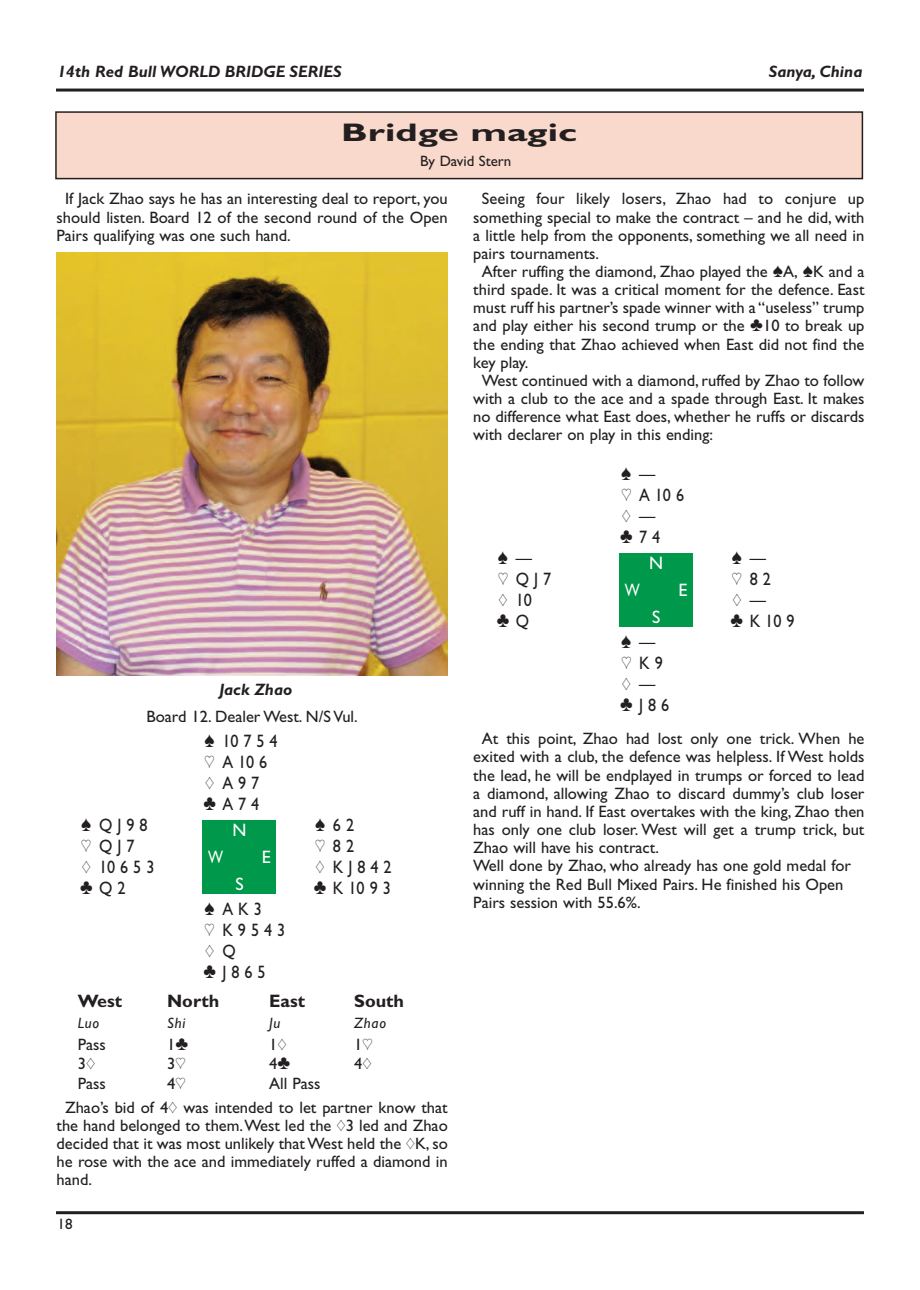
<style>
.page{position:relative;width:920px;height:1290px;background:#fff}
.page>*{position:absolute;margin:0;border:0;box-sizing:border-box;transform-origin:0 0}
.t1{font:700 25.5px "Gill Sans Bridge";color:#231f20;scale:1.5 1}
.t2{font:18px/21px "Gill Sans Bridge";letter-spacing:.305em;color:#231f20;scale:.9 1}
.t3{font:700 18px "Gill Sans Bridge";color:#231f20}
.t4{font:18px "Gill Sans Bridge";color:#fff}
.t5{font:18px "Gill Sans Bridge";color:#fff;scale:.8 1}
.t6{font:16.5px/18.1px "Gill Sans Bridge";color:#231f20;text-align:justify}
.t7{font:italic 700 16.5px "Gill Sans Bridge";color:#231f20}
.t8{font:15px "Gill Sans Bridge";color:#231f20}
.t9{font:italic 15px "Gill Sans Bridge";letter-spacing:.05em;color:#231f20}
</style>
<div class="page">
<hr style="left:56px;top:1211px;width:808px;height:3px;background:#231f20">
<hr style="left:56px;top:89px;width:808px;height:3px;background:#231f20">
<div style="left:203px;top:820px;width:73px;height:74px;background:#00984a"></div>
<div style="left:619px;top:553px;width:74px;height:73px;background:#00984a"></div>
<div style="left:56px;top:112px;width:806px;height:67px;background:#f9d9cb"></div>
<div style="left:55px;top:111px;width:808px;height:68px;border:2px solid #231f20"></div>
<img style="left:56px;top:253px;width:391px;height:423px">
<p class="t7" style="left:58px;top:62px;width:286px">14th Red Bull WORLD BRIDGE SERIES</p>
<p class="t7" style="left:769px;top:62px;width:95px">Sanya, China</p>
<h1 class="t1" style="left:341px;top:118px;width:159px">Bridge magic</h1>
<p class="t8" style="left:420px;top:152px;width:93px">By David Stern</p>
<p class="t6" style="left:57px;top:190px;width:393px;text-indent:9px">If Jack Zhao says he has an interesting deal to report, you should listen. Board 12 of the second round of the Open Pairs qualifying was one such hand.</p>
<p class="t7" style="left:219px;top:680px;width:75px">Jack Zhao</p>
<p class="t6" style="left:146px;top:707px;width:213px">Board 12. Dealer West. N/S Vul.</p>
<p class="t2" style="left:203px;top:730px;width:84px">[ 10754 ] A106 { A97 }A74</p>
<p class="t2" style="left:81px;top:814px;width:75px">[ QJ98</p>
<p class="t2" style="left:315px;top:814px;width:45px">[62</p>
<p class="t2" style="left:81px;top:835px;width:61px">] QJ7</p>
<p class="t2" style="left:315px;top:835px;width:45px">]82</p>
<p class="t2" style="left:82px;top:856px;width:82px">{ 10653</p>
<p class="t2" style="left:316px;top:856px;width:86px">{ KJ842</p>
<p class="t2" style="left:80px;top:877px;width:52px">}Q2</p>
<p class="t2" style="left:314px;top:877px;width:87px">}K1093</p>
<p class="t2" style="left:203px;top:898px;width:92px">[ AK3<br>] K9543 { Q }J865</p>
<p class="t3" style="left:78px;top:990px;width:46px">West</p>
<p class="t3" style="left:167px;top:990px;width:54px">North</p>
<p class="t3" style="left:269px;top:990px;width:37px">East</p>
<p class="t3" style="left:354px;top:990px;width:51px">South</p>
<p class="t9" style="left:78px;top:1014px;width:23px">Luo</p>
<p class="t9" style="left:167px;top:1014px;width:20px">Shi</p>
<p class="t9" style="left:269px;top:1014px;width:13px">Ju</p>
<p class="t9" style="left:354px;top:1014px;width:33px">Zhao</p>
<p class="t6" style="left:78px;top:1035px;width:30px">Pass</p>
<p class="t6" style="left:167px;top:1035px;width:23px">1}</p>
<p class="t6" style="left:269px;top:1035px;width:19px">1{</p>
<p class="t6" style="left:354px;top:1035px;width:20px">1]</p>
<p class="t6" style="left:78px;top:1055px;width:19px">3{</p>
<p class="t6" style="left:167px;top:1055px;width:20px">3]</p>
<p class="t6" style="left:269px;top:1055px;width:23px">4}</p>
<p class="t6" style="left:354px;top:1055px;width:19px">4{</p>
<p class="t6" style="left:78px;top:1074px;width:30px">Pass</p>
<p class="t6" style="left:167px;top:1074px;width:20px">4]</p>
<p class="t4" style="left:232px;top:819px;width:16px">N</p>
<p class="t5" style="left:208px;top:846px;width:20px">W</p>
<p class="t4" style="left:262px;top:846px;width:10px">E</p>
<p class="t4" style="left:235px;top:874px;width:10px">S</p>
<p class="t6" style="left:65px;top:1071px;width:384px;line-height:23.7px;text-indent:204px">All Pass<br>Zhao’s bid of 4{ was intended to let partner know that</p>
<p class="t6" style="left:57px;top:1116px;width:393px">the hand belonged to them.West led the {3 led and Zhao decided that it was most unlikely thatWest held the {K, so he rose with the ace and immediately ruffed a diamond in hand.</p>
<p class="t8" style="left:58px;top:1215px;width:16px">18</p>
<p class="t6" style="left:482px;top:190px;width:384px">Seeing four likely losers, Zhao had to conjure up</p>
<p class="t6" style="left:473px;top:208px;width:393px">something special to make the contract – and he did, with</p>
<p class="t6" style="left:473px;top:226px;width:393px">a little help from the opponents, something we all need in</p>
<p class="t6" style="left:473px;top:244px;width:127px">pairs tournaments.</p>
<p class="t6" style="left:482px;top:262px;width:384px">After ruffing the diamond, Zhao played the [A, [K and a</p>
<p class="t6" style="left:473px;top:280px;width:393px">third spade. It was a critical moment for the defence. East</p>
<p class="t6" style="left:473px;top:299px;width:393px">must ruff his partner’s spade winner with a “useless” trump</p>
<p class="t6" style="left:473px;top:317px;width:393px">and play either his second trump or the }10 to break up</p>
<p class="t6" style="left:473px;top:335px;width:393px">the ending that Zhao achieved when East did not find the</p>
<p class="t6" style="left:473px;top:353px;width:57px">key play.</p>
<p class="t6" style="left:482px;top:371px;width:384px">West continued with a diamond, ruffed by Zhao to follow</p>
<p class="t6" style="left:473px;top:389px;width:393px">with a club to the ace and a spade through East. It makes</p>
<p class="t6" style="left:473px;top:407px;width:393px">no difference what East does, whether he ruffs or discards</p>
<p class="t6" style="left:473px;top:426px;width:241px">with declarer on play in this ending:</p>
<p class="t2" style="left:620px;top:463px;width:73px">[ —<br>] A106 { — }74</p>
<p class="t2" style="left:498px;top:547px;width:39px">[ —</p>
<p class="t2" style="left:732px;top:547px;width:39px">[ —</p>
<p class="t2" style="left:498px;top:568px;width:61px">] QJ7</p>
<p class="t2" style="left:732px;top:568px;width:45px">]82</p>
<p class="t2" style="left:498px;top:589px;width:39px">{ 10</p>
<p class="t2" style="left:732px;top:589px;width:39px">{ —</p>
<p class="t2" style="left:497px;top:610px;width:37px">} Q</p>
<p class="t2" style="left:731px;top:610px;width:72px">}K109</p>
<p class="t2" style="left:620px;top:631px;width:56px">[ — ]K9 { — }J86</p>
<p class="t6" style="left:473px;top:729px;width:393px;text-align:left;text-indent:9px">At this point, Zhao had lost only one trick. When he exited with a club, the defence was helpless. If West holds the lead, he will be endplayed in trumps or forced to lead a diamond, allowing Zhao to discard dummy’s club loser and ruff in hand. If East overtakes with the king, Zhao then has only one club loser. West will get a trump trick, but Zhao will have his contract.<br>Well done by Zhao, who already has one gold medal for winning the Red Bull Mixed Pairs. He finished his Open Pairs session with 55.6%.</p>
<p class="t4" style="left:649px;top:552px;width:16px">N</p>
<p class="t5" style="left:625px;top:579px;width:20px">W</p>
<p class="t4" style="left:678px;top:579px;width:10px">E</p>
<p class="t4" style="left:652px;top:606px;width:10px">S</p>
</div>
